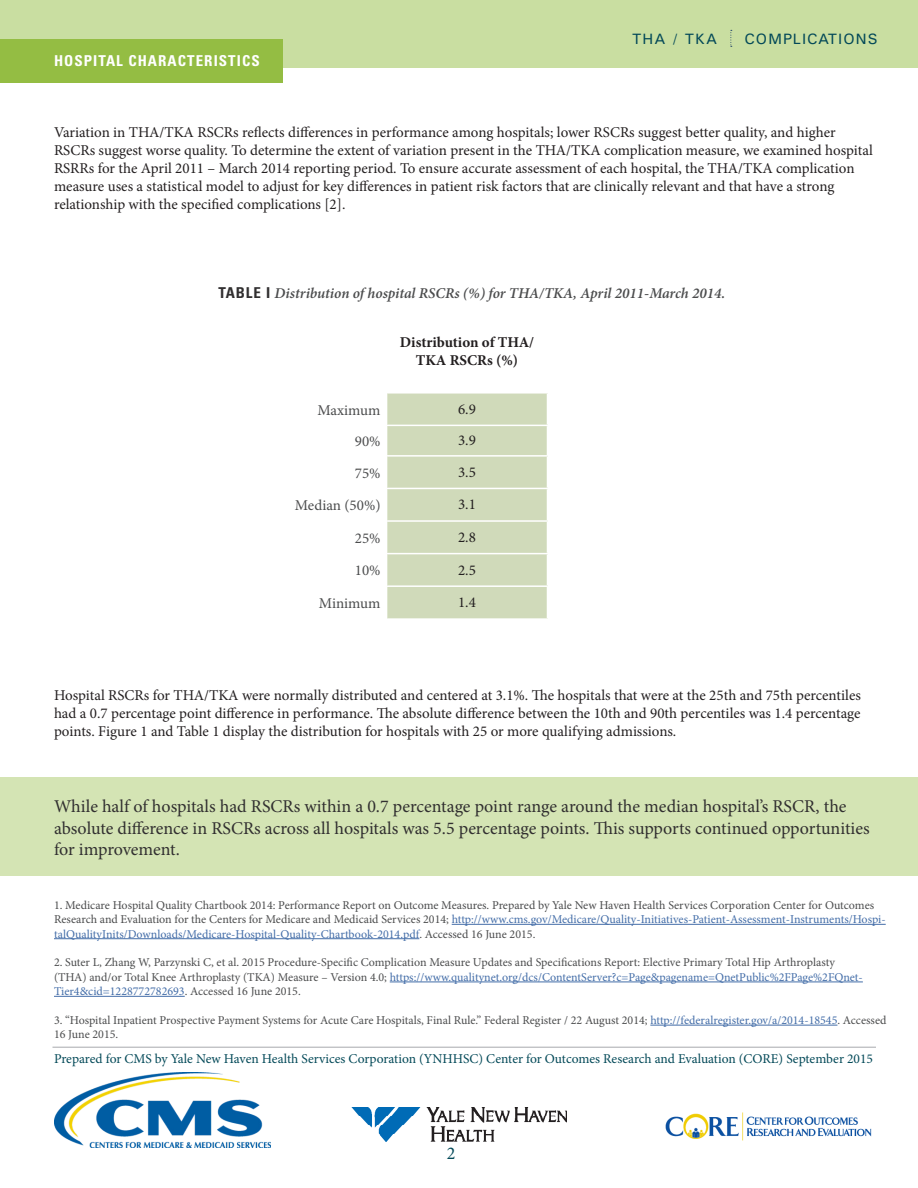
<style>
.page{position:relative;width:918px;height:1188px;background:#fff}
.page>*{position:absolute;margin:0;border:0;box-sizing:border-box;transform-origin:0 0}
.t1{font:18px/21.6px "Minion Pro";color:#312f30}
.t2{font:18px "Minion Pro";color:#034958}
.t3{font:15px/18px "Minion Pro";color:#231f20}
.t4{font:italic 600 15px "Minion Pro";letter-spacing:-.005em;color:#4b4c4d}
.t5{font:15px "Minion Pro";color:#4b4c4d}
.t6{font:700 15px/18px "Minion Pro";color:#231f20;text-align:center}
.t7{font:700 condensed 15px "Univers";letter-spacing:.07em;color:#fff}
.t8{font:15px "Univers";letter-spacing:.07em;color:#034958}
.t9{font:13.5px "Minion Pro";color:#034958}
.t10{font:12px/14.4px "Minion Pro";color:#4b4c4d}
.s1{font-family:"Univers";font-weight:700;font-style:normal;font-stretch:condensed;color:#312f30}
.s2{color:#436da8}
</style>
<div class="page">
<hr style="left:452px;top:924px;width:434px;height:1px;background:#436da8">
<hr style="left:54px;top:938px;width:365px;height:1px;background:#436da8">
<hr style="left:390px;top:982px;width:473px;height:1px;background:#436da8">
<hr style="left:54px;top:996px;width:131px;height:1px;background:#436da8">
<hr style="left:650px;top:1025px;width:187px;height:1px;background:#436da8">
<div style="left:0;top:0;width:918px;height:68px;background:#c9dea1"></div>
<svg style="left:730px;top:30px;width:2px;height:17px"></svg>
<div style="left:0;top:777px;width:918px;height:99px;background:#d4e4b4"></div>
<hr style="left:52px;top:1047px;width:824px;height:1px;background:#a8a9ad">
<div style="left:0;top:39px;width:283px;height:43px;background:#94bd43"></div>
<div style="left:387px;top:393px;width:161px;height:32px;background:#d0daba"></div>
<div style="left:387px;top:425px;width:161px;height:31px;background:#d0daba"></div>
<div style="left:387px;top:456px;width:161px;height:32px;background:#d0daba"></div>
<div style="left:387px;top:488px;width:161px;height:33px;background:#d0daba"></div>
<div style="left:387px;top:521px;width:161px;height:33px;background:#d0daba"></div>
<div style="left:387px;top:554px;width:161px;height:32px;background:#d0daba"></div>
<div style="left:387px;top:586px;width:161px;height:33px;background:#d0daba"></div>
<hr style="left:386px;top:392px;width:162px;height:2px;background:#fff">
<hr style="left:547px;top:394px;width:1px;height:31px;background:#fff">
<hr style="left:386px;top:425px;width:162px;height:1px;background:#fff">
<svg style="left:547px;top:426px;width:1px;height:29px"></svg>
<hr style="left:386px;top:455px;width:162px;height:2px;background:#fff">
<hr style="left:547px;top:457px;width:1px;height:31px;background:#fff">
<hr style="left:386px;top:488px;width:162px;height:1px;background:#fff">
<hr style="left:547px;top:489px;width:1px;height:31px;background:#fff">
<hr style="left:386px;top:520px;width:162px;height:2px;background:#fff">
<hr style="left:547px;top:522px;width:1px;height:31px;background:#fff">
<hr style="left:386px;top:553px;width:162px;height:1px;background:#fff">
<hr style="left:547px;top:554px;width:1px;height:31px;background:#fff">
<hr style="left:386px;top:585px;width:162px;height:2px;background:#fff">
<hr style="left:547px;top:587px;width:1px;height:31px;background:#fff">
<hr style="left:386px;top:618px;width:162px;height:2px;background:#fff">
<img style="left:54px;top:1073px;width:216px;height:75px">
<img style="left:665px;top:1112px;width:207px;height:29px">
<img style="left:351px;top:1107px;width:216px;height:35px">
<p class="t7" style="left:54px;top:51px;width:207px">HOSPITAL CHARACTERISTICS</p>
<p class="t8" style="left:632px;top:29px;width:87px">THA / TKA</p>
<p class="t8" style="left:744px;top:29px;width:135px">COMPLICATIONS</p>
<p class="t3" style="left:54px;top:123px;width:820px">Variation in THA/TKA RSCRs reflects differences in performance among hospitals; lower RSCRs suggest better quality, and higher RSCRs suggest worse quality. To determine the extent of variation present in the THA/TKA complication measure, we examined hospital RSRRs for the April 2011 – March 2014 reporting period. To ensure accurate assessment of each hospital, the THA/TKA complication measure uses a statistical model to adjust for key differences in patient risk factors that are clinically relevant and that have a strong relationship with the specified complications [2].</p>
<p class="t4" style="left:218px;top:283px;width:508px"><span class="s1">TABLE I</span> Distribution of hospital RSCRs (%) for THA/TKA, April 2011-March 2014.</p>
<p class="t6" style="left:400px;top:333px;width:136px">Distribution of THA/<br>TKA RSCRs (%)</p>
<p class="t5" style="left:318px;top:400px;width:65px">Maximum</p>
<p class="t5" style="left:355px;top:431px;width:27px">90%</p>
<p class="t5" style="left:355px;top:463px;width:27px">75%</p>
<p class="t5" style="left:295px;top:495px;width:87px">Median (50%)</p>
<p class="t5" style="left:355px;top:528px;width:27px">25%</p>
<p class="t5" style="left:355px;top:561px;width:27px">10%</p>
<p class="t5" style="left:319px;top:593px;width:63px">Minimum</p>
<p class="t3" style="left:458px;top:400px;width:19px">6.9</p>
<p class="t3" style="left:458px;top:432px;width:19px">3.9</p>
<p class="t3" style="left:458px;top:463px;width:19px">3.5</p>
<p class="t3" style="left:458px;top:496px;width:19px">3.1</p>
<p class="t3" style="left:458px;top:528px;width:19px">2.8</p>
<p class="t3" style="left:458px;top:561px;width:19px">2.5</p>
<p class="t3" style="left:458px;top:594px;width:19px">1.4</p>
<p class="t3" style="left:54px;top:687px;width:808px;text-align:justify">Hospital RSCRs for THA/TKA were normally distributed and centered at 3.1%. The hospitals that were at the 25th and 75th percentiles had a 0.7 percentage point difference in performance. The absolute difference between the 10th and 90th percentiles was 1.4 percentage points. Figure 1 and Table 1 display the distribution for hospitals with 25 or more qualifying admissions.</p>
<p class="t1" style="left:54px;top:796px;width:817px">While half of hospitals had RSCRs within a 0.7 percentage point range around the median hospital’s RSCR, the absolute difference in RSCRs across all hospitals was 5.5 percentage points. This supports continued opportunities for improvement.</p>
<p class="t10" style="left:54px;top:898px;width:833px">1. Medicare Hospital Quality Chartbook 2014: Performance Report on Outcome Measures. Prepared by Yale New Haven Health Services Corporation Center for Outcomes<br>Research and Evaluation for the Centers for Medicare and Medicaid Services 2014; <span class="s2">http://www.cms.gov/Medicare/Quality-Initiatives-Patient-Assessment-Instruments/Hospi&shy;talQualityInits/Downloads/Medicare-Hospital-Quality-Chartbook-2014.pdf</span>. Accessed 16 June 2015.</p>
<p class="t10" style="left:54px;top:955px;width:810px">2. Suter L, Zhang W, Parzynski C, et al. 2015 Procedure-Specific Complication Measure Updates and Specifications Report: Elective Primary Total Hip Arthroplasty (THA) and/or Total Knee Arthroplasty (TKA) Measure – Version 4.0; <span class="s2">https://www.qualitynet.org/dcs/ContentServer?c=Page&amp;pagename=QnetPublic%2FPage%2FQnet-<br>Tier4&amp;cid=1228772782693</span>. Accessed 16 June 2015.</p>
<p class="t10" style="left:54px;top:1013px;width:834px">3. “Hospital Inpatient Prospective Payment Systems for Acute Care Hospitals, Final Rule.” Federal Register / 22 August 2014; <span class="s2">http://federalregister.gov/a/2014-18545</span>. Accessed<br>16 June 2015.</p>
<p class="t9" style="left:54px;top:1049px;width:821px">Prepared for CMS by Yale New Haven Health Services Corporation (YNHHSC) Center for Outcomes Research and Evaluation (CORE) September 2015</p>
<h1 class="t2" style="left:447px;top:1141px;width:10px">2</h1>
</div>
